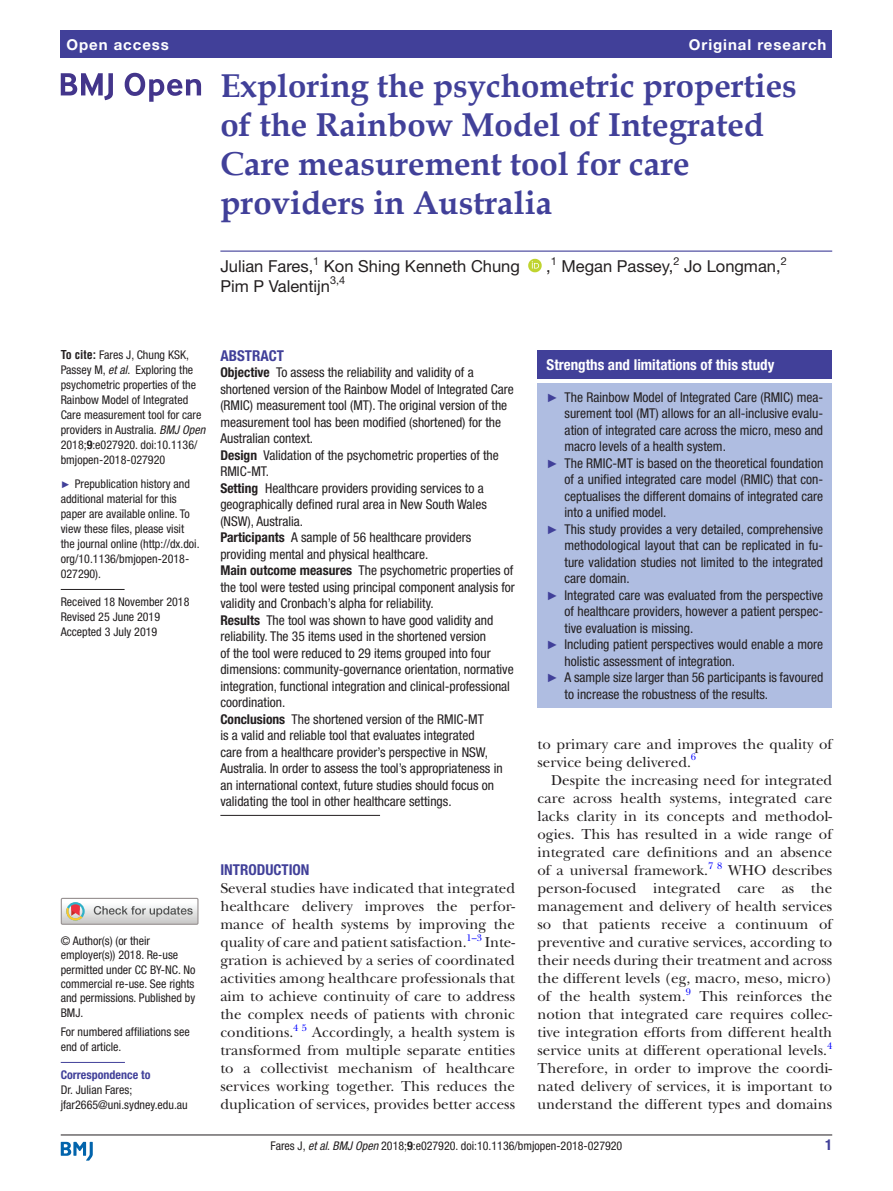
<style>
.page{position:relative;width:893px;height:1191px;background:#fff}
.page>*{position:absolute;margin:0;border:0;box-sizing:border-box;transform-origin:0 0}
.t1{font:700 33px/39px "Book Antiqua";color:#414099}
.t2{font:16.5px "Helvetica Neue LT Std";color:#231f20}
.t3{font:15px/18px "New Baskerville";color:#231f20;text-align:justify}
.t4{font:700 condensed 15px "Helvetica Neue LT Std";color:#fff}
.t5{font:700 15px "Helvetica Neue LT Std";letter-spacing:.065em;color:#fff}
.t6{font:700 condensed 15px "Helvetica Neue LT Std";color:#414099}
.t7{font:condensed 13.5px/16.5px "Helvetica Neue LT Std";color:#231f20}
.t8{font:condensed 12px/15px "Helvetica Neue LT Std";color:#231f20}
.t9{font:700 condensed 12px "Helvetica Neue LT Std";color:#414099}
.t10{font:10.95px "Helvetica Neue LT Std";color:#231f20}
.t11{font:9.9px "New Baskerville";color:#00f}
.s1{font-family:"Helvetica LT Std";font-weight:700}
.s2{font-style:italic}
.s3{font-weight:700}
.s4{font-family:"Arial";font-stretch:normal;font-size:9.75px;color:#414099}
.s5{font-family:"Arial";font-stretch:normal;font-size:12px;color:#414099}
</style>
<div class="page">
<hr style="left:61px;top:1134px;width:771px;height:1px;background:#231f20">
<svg style="left:61px;top:1141px;width:32px;height:19px"></svg>
<div style="left:61px;top:31px;width:771px;height:27px;background:#414099"></div>
<hr style="left:220px;top:250px;width:612px;height:2px;background:#414099">
<svg style="left:528px;top:259px;width:14px;height:13px"></svg>
<hr style="left:61px;top:589px;width:64px;height:1px;background:#231f20">
<hr style="left:61px;top:1062px;width:64px;height:1px;background:#414099">
<svg style="left:61px;top:73px;width:52px;height:27px"></svg>
<svg style="left:125px;top:73px;width:76px;height:29px"></svg>
<div style="left:61px;top:897px;width:138px;height:27px;border:1px solid #969090"></div>
<svg style="left:61px;top:898px;width:137px;height:26px"></svg>
<hr style="left:220px;top:815px;width:160px;height:1px;background:#231f20">
<div style="left:538px;top:350px;width:294px;height:29px;background:#414099"></div>
<div style="left:538px;top:383px;width:294px;height:324px;background:#afbde1"></div>
<p class="t5" style="left:66px;top:35px;width:104px">Open access</p>
<p class="t5" style="left:689px;top:35px;width:139px">Original research</p>
<h1 class="t1" style="left:220px;top:66px;width:578px">Exploring the psychometric properties of the Rainbow Model of Integrated<br>Care measurement tool for care providers in Australia</h1>
<p class="t2" style="left:220px;top:257px;width:94px">Julian Fares,</p>
<p class="t10" style="left:313px;top:254px;width:8px">1</p>
<p class="t2" style="left:324px;top:257px;width:197px">Kon Shing Kenneth Chung</p>
<p class="t2" style="left:546px;top:257px;width:6px">,</p>
<p class="t10" style="left:551px;top:254px;width:8px">1</p>
<p class="t2" style="left:561px;top:257px;width:113px">Megan Passey,</p>
<p class="t10" style="left:673px;top:254px;width:8px">2</p>
<p class="t2" style="left:684px;top:257px;width:98px">Jo Longman,</p>
<p class="t10" style="left:781px;top:254px;width:8px">2</p>
<p class="t2" style="left:220px;top:276px;width:111px">Pim P Valentijn</p>
<p class="t10" style="left:330px;top:274px;width:17px">3,4</p>
<p class="t8" style="left:61px;top:347px;width:146px"><span class="s1">To cite:</span> Fares J, Chung KSK,<br>Passey M, <span class="s2">et al</span>. Exploring the psychometric properties of the<br>Rainbow Model of Integrated<br>Care measurement tool for care providers in Australia. <span class="s2">BMJ Open<br></span>2018;<span class="s3">9</span>:e027920. doi:10.1136/ bmjopen-2018-027920</p>
<p class="t8" style="left:61px;top:476px;width:140px"><span class="s4">►</span> Prepublication history and additional material for this paper are available online. To view these files, please visit the journal online (http://dx.doi. org/10.1136/bmjopen-2018-<br>027290).</p>
<p class="t8" style="left:61px;top:594px;width:130px">Received 18 November 2018<br>Revised 25 June 2019<br>Accepted 3 July 2019</p>
<p class="t8" style="left:61px;top:933px;width:136px;line-height:14.4px">© Author(s) (or their employer(s)) 2018. Re-use permitted under CC BY-NC. No commercial re-use. See rights and permissions. Published by<br>BMJ.</p>
<p class="t8" style="left:61px;top:1024px;width:130px">For numbered affiliations see end of article.</p>
<p class="t9" style="left:61px;top:1067px;width:91px">Correspondence to</p>
<p class="t8" style="left:61px;top:1082px;width:129px">Dr. Julian Fares; jfar2665@uni.sydney.edu.au</p>
<p class="t6" style="left:220px;top:346px;width:65px">Abstract</p>
<p class="t7" style="left:220px;top:364px;width:296px"><span class="s3">Objective</span> To assess the reliability and validity of a shortened version of the Rainbow Model of Integrated Care (RMIC) measurement tool (MT). The original version of the measurement tool has been modified (shortened) for the Australian context.<br><span class="s3">Design</span> Validation of the psychometric properties of the RMIC-MT.<br><span class="s3">Setting</span> Healthcare providers providing services to a geographically defined rural area in New South Wales (NSW), Australia.<br><span class="s3">Participants</span> A sample of 56 healthcare providers providing mental and physical healthcare.<br><span class="s3">Main outcome measures</span> The psychometric properties of the tool were tested using principal component analysis for validity and Cronbach’s alpha for reliability.<br><span class="s3">Results</span> The tool was shown to have good validity and reliability. The 35 items used in the shortened version<br>of the tool were reduced to 29 items grouped into four dimensions: community-governance orientation, normative integration, functional integration and clinical-professional coordination.<br><span class="s3">Conclusions</span> The shortened version of the RMIC-MT<br>is a valid and reliable tool that evaluates integrated<br>care from a healthcare provider’s perspective in NSW, Australia. In order to assess the tool’s appropriateness in an international context, future studies should focus on validating the tool in other healthcare settings.</p>
<p class="t6" style="left:220px;top:861px;width:91px">Introduction</p>
<p class="t3" style="left:220px;top:879px;width:296px">Several studies have indicated that integrated healthcare delivery improves the perfor&shy;mance of health systems by improving the quality of care and patient satisfaction.</p>
<p class="t11" style="left:467px;top:931px;width:17px">1–3</p>
<p class="t3" style="left:220px;top:933px;width:296px;text-indent:264px">Inte&shy;gration is achieved by a series of coordinated activities among healthcare professionals that aim to achieve continuity of care to address the complex needs of patients with chronic conditions.</p>
<p class="t11" style="left:293px;top:1021px;width:15px">4 5</p>
<p class="t3" style="left:220px;top:1023px;width:296px;text-indent:92px">Accordingly, a health system is transformed from multiple separate entities to a collectivist mechanism of healthcare services working together. This reduces the duplication of services, provides better access</p>
<p class="t4" style="left:547px;top:355px;width:229px">Strengths and limitations of this study</p>
<p class="t7" style="left:547px;top:388px;width:278px"><span class="s5">►</span> The Rainbow Model of Integrated Care (RMIC) mea-</p>
<p class="t7" style="left:565px;top:405px;width:260px">surement tool (MT) allows for an all-inclusive evalu-</p>
<p class="t7" style="left:565px;top:421px;width:260px">ation of integrated care across the micro, meso and</p>
<p class="t7" style="left:565px;top:438px;width:163px">macro levels of a health system.</p>
<p class="t7" style="left:547px;top:454px;width:278px"><span class="s5">►</span> The RMIC-MT is based on the theoretical foundation</p>
<p class="t7" style="left:565px;top:471px;width:260px">of a unified integrated care model (RMIC) that con-</p>
<p class="t7" style="left:565px;top:487px;width:260px">ceptualises the different domains of integrated care</p>
<p class="t7" style="left:565px;top:504px;width:103px">into a unified model.</p>
<p class="t7" style="left:547px;top:520px;width:278px"><span class="s5">►</span> This study provides a very detailed, comprehensive</p>
<p class="t7" style="left:565px;top:537px;width:260px">methodological layout that can be replicated in fu-</p>
<p class="t7" style="left:565px;top:553px;width:260px">ture validation studies not limited to the integrated</p>
<p class="t7" style="left:565px;top:570px;width:67px">care domain.</p>
<p class="t7" style="left:547px;top:586px;width:278px"><span class="s5">►</span> Integrated care was evaluated from the perspective</p>
<p class="t7" style="left:565px;top:603px;width:260px">of healthcare providers, however a patient perspec-</p>
<p class="t7" style="left:565px;top:619px;width:130px">tive evaluation is missing.</p>
<p class="t7" style="left:547px;top:636px;width:278px"><span class="s5">►</span> Including patient perspectives would enable a more</p>
<p class="t7" style="left:565px;top:652px;width:172px">holistic assessment of integration.</p>
<p class="t7" style="left:547px;top:669px;width:278px"><span class="s5">►</span> A sample size larger than 56 participants is favoured</p>
<p class="t7" style="left:565px;top:685px;width:205px">to increase the robustness of the results.</p>
<p class="t3" style="left:538px;top:735px;width:296px">to primary care and improves the quality of service being delivered.<sup>6</sup></p>
<p class="t3" style="left:538px;top:771px;width:296px;text-indent:14px">Despite the increasing need for integrated care across health systems, integrated care lacks clarity in its concepts and methodol&shy;ogies. This has resulted in a wide range of integrated care definitions and an absence of a universal framework.</p>
<p class="t11" style="left:708px;top:859px;width:16px">7 8</p>
<p class="t3" style="left:538px;top:861px;width:296px;text-indent:191px">WHO describes person-focused integrated care as the management and delivery of health services so that patients receive a continuum of preventive and curative services, according to their needs during their treatment and across the different levels (eg, macro, meso, micro) of the health system.</p>
<p class="t11" style="left:686px;top:985px;width:7px">9</p>
<p class="t3" style="left:538px;top:987px;width:296px;text-indent:162px">This reinforces the notion that integrated care requires collec&shy;tive integration efforts from different health service units at different operational levels.</p>
<p class="t11" style="left:827px;top:1039px;width:7px">4</p>
<p class="t3" style="left:538px;top:1059px;width:296px">Therefore, in order to improve the coordi&shy;nated delivery of services, it is important to understand the different types and domains</p>
<p class="t8" style="left:271px;top:1137px;width:353px">Fares J, <span class="s2">et al</span>. <span class="s2">BMJ Open</span> 2018;<span class="s3">9</span>:e027920. doi:10.1136/bmjopen-2018-027920</p>
<p class="t6" style="left:825px;top:1135px;width:9px">1</p>
</div>
